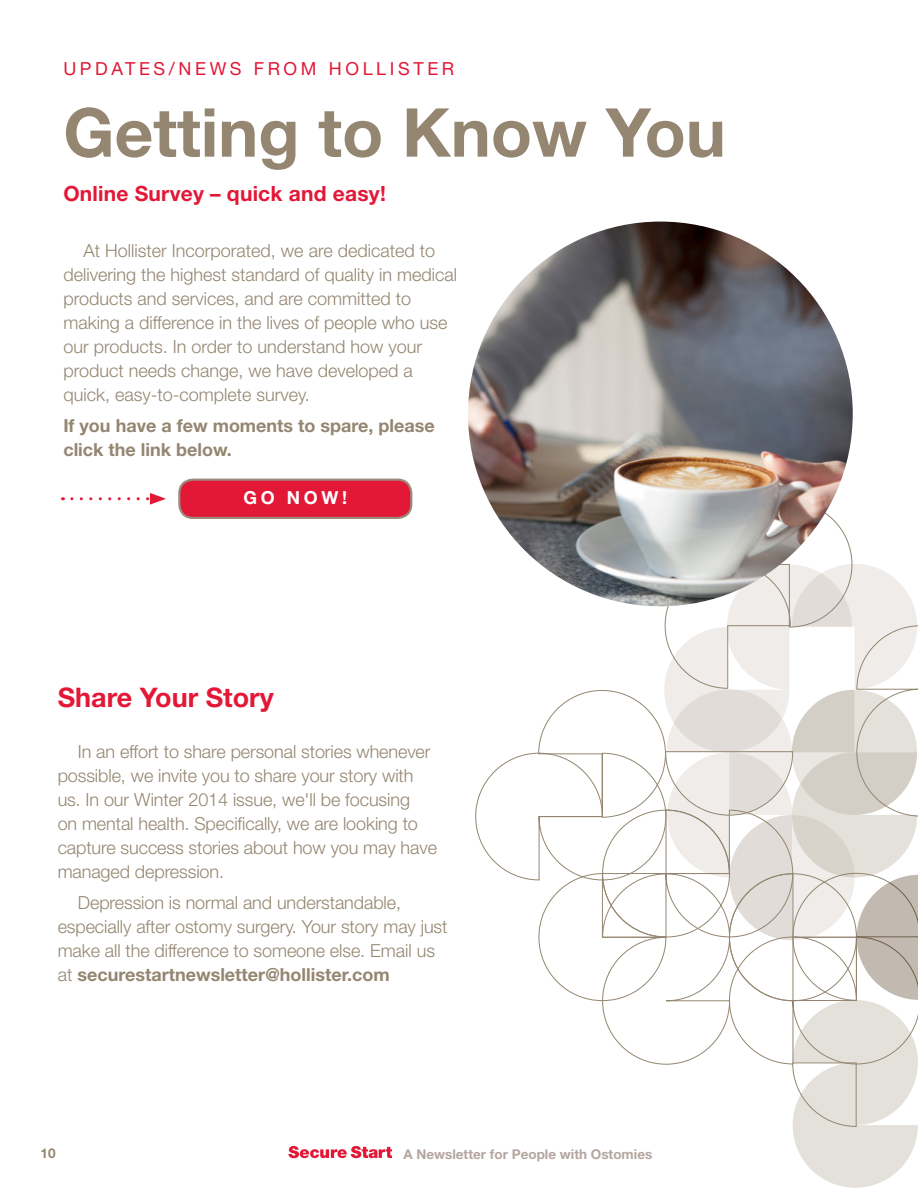
<style>
.page{position:relative;width:918px;height:1188px;background:#fff}
.page>*{position:absolute;margin:0;border:0;box-sizing:border-box;transform-origin:0 0}
.t1{font:700 67.5px "Helvetica Neue LT Std";color:#948671}
.t2{font:700 27px "Helvetica Neue LT Std";color:#e31837}
.t3{font:700 21px "Helvetica Neue LT Std";letter-spacing:.01em;color:#e31837}
.t4{font:300 18px/24px "Helvetica Neue LT Std";letter-spacing:-.005em;color:#948671}
.t5{font:700 18px/24px "Helvetica Neue LT Std";color:#948671}
.t6{font:18px "Helvetica Neue LT Std";letter-spacing:.2em;color:#e31837}
.t7{font:700 18px "Helvetica Neue LT Std";color:#fff}
.t8{font:700 13.5px "Helvetica Neue LT Std";color:#b4a59f}
.t9{font:700 13.5px "Helvetica Neue LT Std";color:#948671}
.s1{font-weight:700}
</style>
<div class="page">
<svg style="left:288px;top:1146px;width:104px;height:12px"></svg>
<svg style="left:475px;top:502px;width:443px;height:686px"></svg>
<img style="left:468px;top:222px;width:385px;height:384px;border-radius:192px">
<div style="left:179px;top:480px;width:232px;height:38px;background:#e31837;border-radius:14px"></div>
<div style="left:178px;top:479px;width:234px;height:40px;border:2px solid #9a8b7d;border-radius:14px"></div>
<svg style="left:72px;top:493px;width:94px;height:12px"></svg>
<p class="t6" style="left:63px;top:58px;width:392px">UPDATES/N EWS FROM HOLLISTER</p>
<h1 class="t1" style="left:63px;top:91px;width:664px">Getting to Know You</h1>
<p class="t3" style="left:63px;top:180px;width:324px">Online Survey – quick and easy!</p>
<p class="t4" style="left:63px;top:238px;width:395px;text-indent:20px">At Hollister Incorporated, we are dedicated to delivering the highest standard of quality in medical products and services, and are committed to making a difference in the lives of people who use our products. In order to understand how your product needs change, we have developed a quick, easy-to-complete survey.</p>
<p class="t5" style="left:63px;top:413px;width:373px">If you have a few moments to spare, please click the link below.</p>
<p class="t7" style="left:244px;top:487px;width:105px">GO NOW!</p>
<h2 class="t2" style="left:58px;top:681px;width:218px">Share Your Story</h2>
<p class="t4" style="left:58px;top:739px;width:381px;text-indent:20px">In an effort to share personal stories whenever possible, we invite you to share your story with us. In our Winter 2014 issue, we'll be focusing<br>on mental health. Specifically, we are looking to capture success stories about how you may have managed depression.</p>
<p class="t4" style="left:58px;top:890px;width:391px;text-indent:20px">Depression is normal and understandable, especially after ostomy surgery. Your story may just make all the difference to someone else. Email us at <span class="s1">securestartnewsletter@hollister.com</span></p>
<p class="t9" style="left:40px;top:1145px;width:17px">10</p>
<p class="t8" style="left:403px;top:1146px;width:250px">A Newsletter for People with Ostomies</p>
</div>
